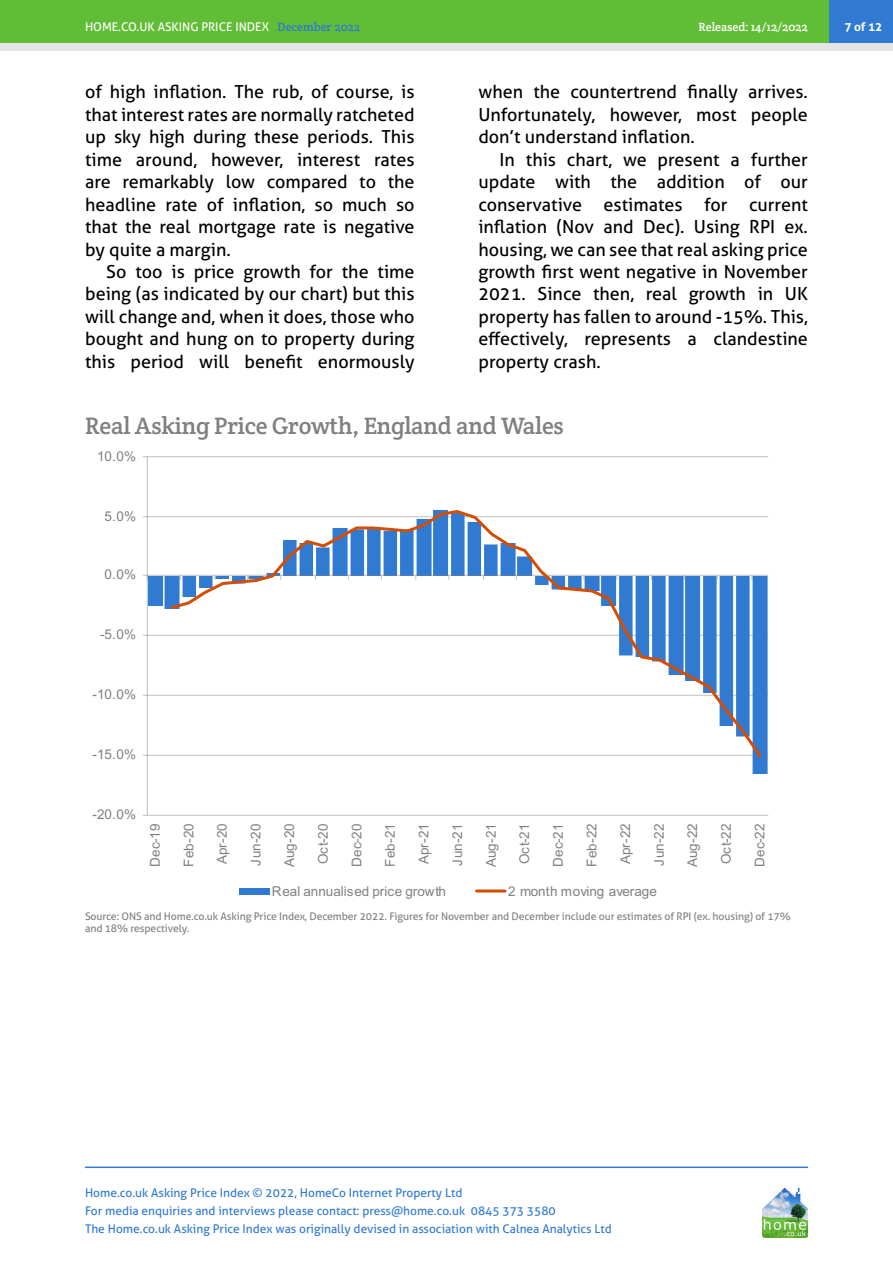
<style>
.page{position:relative;width:893px;height:1263px;background:#fff}
.page>*{position:absolute;margin:0;border:0;box-sizing:border-box;transform-origin:0 0}
.HAPI_graphic_title{font:24px "Crete Round";letter-spacing:-.01em;color:#808080}
.HAPI_body{font:18px/22.5px "Aller";color:#000;text-align:justify}
.t1{font:13.5px "Arial";color:#808080}
.t2{font:12px/18px "Aller";color:#307ad1}
.t3{font:12px "Aller";color:#fff}
.t4{font:12px "Crete Round";color:#fff}
.t5{font:700 12px "Aller";color:#fff}
.HAPI_Source{font:10.5px/12.6px "Aller";letter-spacing:-.01em;color:#808080}
.s1{font-family:"Crete Round";color:#307ad1}
</style>
<div class="page">
<hr style="left:85px;top:1166px;width:723px;height:2px;background:#307ad1">
<div style="left:0;top:0;width:893px;height:51px;background:#e4e4e4"></div>
<div style="left:0;top:0;width:893px;height:43px;background:#62bd36"></div>
<img style="left:762px;top:1188px;width:46px;height:49px">
<div style="left:829px;top:0;width:64px;height:43px;background:#307ad1"></div>
<hr style="left:147px;top:815px;width:621px;height:1px;background:#cecece">
<hr style="left:147px;top:456px;width:621px;height:1px;background:#cdcdcd">
<svg style="left:148px;top:516px;width:620px;height:258px"></svg>
<hr style="left:147px;top:457px;width:1px;height:358px;background:#ccc">
<hr style="left:147px;top:575px;width:621px;height:1px;background:#cdced0">
<svg style="left:143px;top:575px;width:5px;height:5px"></svg>
<svg style="left:168px;top:510px;width:596px;height:250px"></svg>
<div style="left:240px;top:888px;width:30px;height:6px;background:#307ad1"></div>
<hr style="left:477px;top:889px;width:28px;height:3px;background:#d34e05">
<p class="t3" style="left:85px;top:19px;width:277px">HOME.CO.UK ASKING PRICE INDEX <span class="s1">December 2022</span></p>
<p class="t4" style="left:698px;top:19px;width:111px">Released: 14/12/2022</p>
<p class="t5" style="left:844px;top:19px;width:39px">7 of 12</p>
<p class="HAPI_body" style="left:85px;top:81px;width:331px">of high inflation. The rub, of course, is that interest rates are normally ratcheted up sky high during these periods. This time around, however, interest rates are remarkably low compared to the headline rate of inflation, so much so that the real mortgage rate is negative by quite a margin.</p>
<p class="HAPI_body" style="left:85px;top:260px;width:331px;text-indent:21px">So too is price growth for the time being (as indicated by our chart) but this will change and, when it does, those who bought and hung on to property during this period will benefit enormously</p>
<p class="HAPI_body" style="left:478px;top:81px;width:331px">when the countertrend finally arrives.<br>Unfortunately, however, most people don’t understand inflation.</p>
<p class="HAPI_body" style="left:478px;top:148px;width:331px;text-indent:21px">In this chart, we present a further update with the addition of our conservative estimates for current inflation (Nov and Dec). Using RPI ex. housing, we can see that real asking price growth first went negative in November 2021. Since then, real growth in UK property has fallen to around -15%. This, effectively, represents a clandestine property crash.</p>
<p class="HAPI_graphic_title" style="left:85px;top:410px;width:480px">Real Asking Price Growth, England and Wales</p>
<p class="t1" style="left:97px;top:446px;width:41px">10.0%</p>
<p class="t1" style="left:105px;top:506px;width:33px">5.0%</p>
<p class="t1" style="left:105px;top:565px;width:33px">0.0%</p>
<p class="t1" style="left:100px;top:625px;width:37px">-5.0%</p>
<p class="t1" style="left:93px;top:685px;width:45px">-10.0%</p>
<p class="t1" style="left:93px;top:745px;width:45px">-15.0%</p>
<p class="t1" style="left:93px;top:805px;width:45px">-20.0%</p>
<p class="t1" style="left:146px;top:867px;width:45px;rotate:-90deg">Dec-19</p>
<p class="t1" style="left:179px;top:867px;width:45px;rotate:-90deg">Feb-20</p>
<p class="t1" style="left:213px;top:864px;width:42px;rotate:-90deg">Apr-20</p>
<p class="t1" style="left:247px;top:865px;width:44px;rotate:-90deg">Jun-20</p>
<p class="t1" style="left:280px;top:867px;width:45px;rotate:-90deg">Aug-20</p>
<p class="t1" style="left:314px;top:864px;width:42px;rotate:-90deg">Oct-20</p>
<p class="t1" style="left:347px;top:867px;width:45px;rotate:-90deg">Dec-20</p>
<p class="t1" style="left:381px;top:867px;width:45px;rotate:-90deg">Feb-21</p>
<p class="t1" style="left:414px;top:864px;width:42px;rotate:-90deg">Apr-21</p>
<p class="t1" style="left:448px;top:865px;width:44px;rotate:-90deg">Jun-21</p>
<p class="t1" style="left:482px;top:867px;width:45px;rotate:-90deg">Aug-21</p>
<p class="t1" style="left:515px;top:864px;width:42px;rotate:-90deg">Oct-21</p>
<p class="t1" style="left:549px;top:867px;width:45px;rotate:-90deg">Dec-21</p>
<p class="t1" style="left:582px;top:867px;width:45px;rotate:-90deg">Feb-22</p>
<p class="t1" style="left:616px;top:864px;width:42px;rotate:-90deg">Apr-22</p>
<p class="t1" style="left:650px;top:865px;width:44px;rotate:-90deg">Jun-22</p>
<p class="t1" style="left:683px;top:867px;width:45px;rotate:-90deg">Aug-22</p>
<p class="t1" style="left:717px;top:864px;width:42px;rotate:-90deg">Oct-22</p>
<p class="t1" style="left:750px;top:867px;width:45px;rotate:-90deg">Dec-22</p>
<p class="t1" style="left:272px;top:881px;width:176px">Real annualised price growth</p>
<p class="t1" style="left:508px;top:881px;width:150px">2 month moving average</p>
<p class="HAPI_Source" style="left:85px;top:910px;width:707px">Source: ONS and Home.co.uk Asking Price Index, December 2022. Figures for November and December include our estimates of RPI (ex. housing) of 17% and 18% respectively.</p>
<p class="t2" style="left:85px;top:1184px;width:528px">Home.co.uk Asking Price Index © 2022, HomeCo Internet Property Ltd<br>For media enquiries and interviews please contact: press@home.co.uk 0845 373 3580<br>The Home.co.uk Asking Price Index was originally devised in association with Calnea Analytics Ltd</p>
</div>
